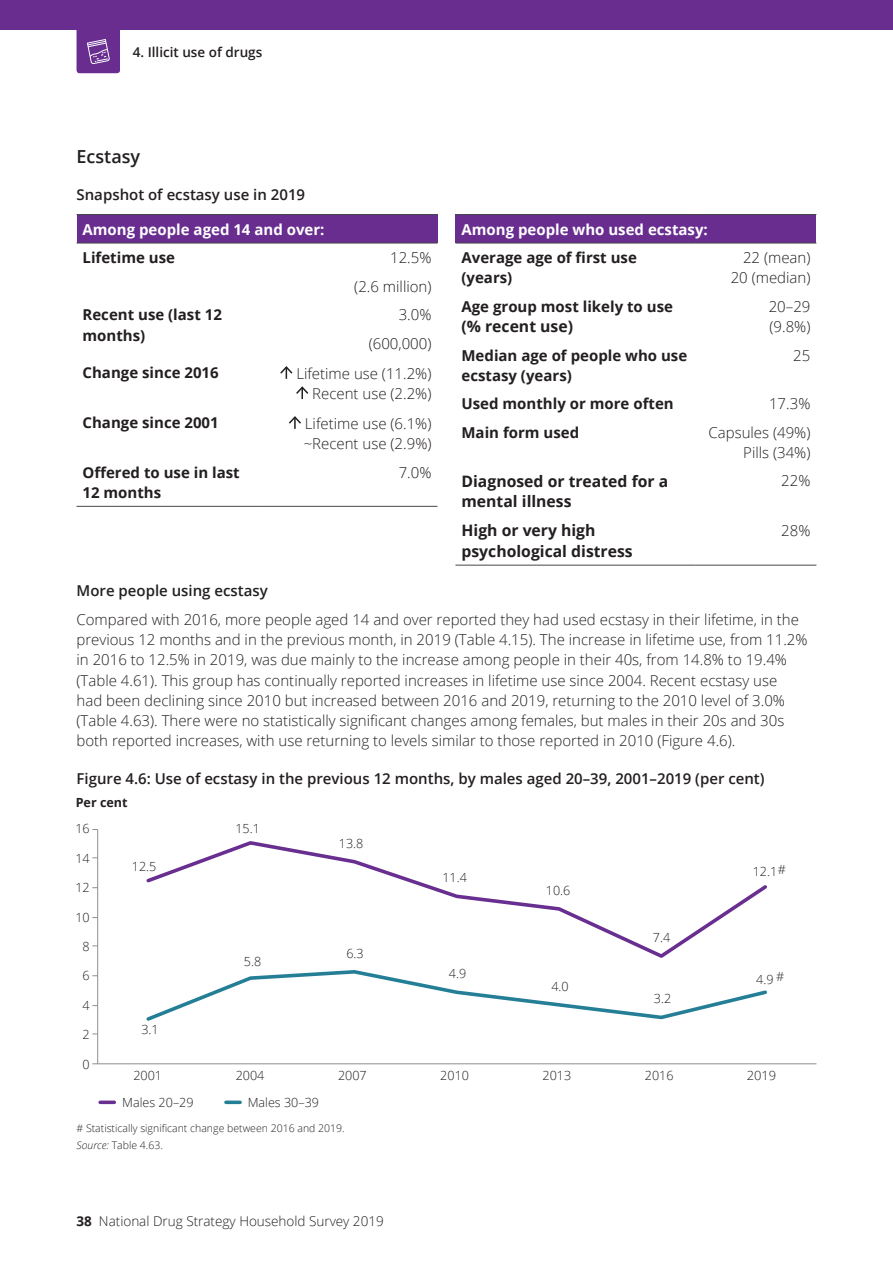
<style>
.page{position:relative;width:893px;height:1263px;background:#fff}
.page>*{position:absolute;margin:0;border:0;box-sizing:border-box;transform-origin:0 0}
.Heading_3{font:600 18px "Open Sans";color:#231f20}
.AIHW_body_text{font:700 15.75px/20.2px "Open Sans";color:#231f20}
.AIHW_body_text-2{font:300 15px/20.2px "Open Sans";color:#231f20;text-align:right}
.AIHW_body_text-3{font:700 15px/20.2px "Open Sans";color:#231f20}
.Table_Figure_Heading{font:600 15px "Open Sans";color:#231f20}
.Table_Header{font:700 15px "Open Sans";color:#fff}
.Heading_4{font:600 15px "Open Sans";color:#231f20}
.t1{font:300 13.5px "Open Sans";color:#231f20}
.t2{font:600 13.5px "Open Sans";color:#231f20}
.t3{font:300 12.6px "Open Sans";color:#231f20}
.t4{font:700 12.6px "Open Sans";color:#231f20}
.Source___footnotes{font:300 10.5px "Open Sans";color:#231f20}
.s1{font-style:italic}
.s2{font-weight:700}
</style>
<div class="page">
<div style="left:0;top:0;width:893px;height:30px;background:#682d8f"></div>
<svg style="left:77px;top:30px;width:43px;height:43px;background:#743e98"></svg>
<div style="left:77px;top:215px;width:360px;height:28px;background:#682d8f"></div>
<hr style="left:77px;top:214px;width:180px;height:1px;background:#44494b">
<hr style="left:257px;top:214px;width:180px;height:1px;background:#44494b">
<hr style="left:77px;top:243px;width:180px;height:1px;background:#44494b">
<hr style="left:257px;top:243px;width:180px;height:1px;background:#44494b">
<hr style="left:77px;top:506px;width:180px;height:1px;background:#44494b">
<hr style="left:257px;top:506px;width:180px;height:1px;background:#44494b">
<svg style="left:280px;top:366px;width:13px;height:13px"></svg>
<svg style="left:296px;top:386px;width:13px;height:13px"></svg>
<svg style="left:289px;top:416px;width:12px;height:13px"></svg>
<div style="left:455px;top:215px;width:361px;height:28px;background:#682d8f"></div>
<hr style="left:455px;top:214px;width:240px;height:1px;background:#44494b">
<hr style="left:695px;top:214px;width:121px;height:1px;background:#44494b">
<hr style="left:455px;top:243px;width:240px;height:1px;background:#44494b">
<hr style="left:695px;top:243px;width:121px;height:1px;background:#44494b">
<hr style="left:455px;top:565px;width:240px;height:1px;background:#44494b">
<hr style="left:695px;top:565px;width:121px;height:1px;background:#44494b">
<hr style="left:92px;top:1063px;width:724px;height:1px;background:#8f8d90">
<svg style="left:146px;top:841px;width:621px;height:117px"></svg>
<svg style="left:146px;top:970px;width:621px;height:51px"></svg>
<svg style="left:100px;top:1100px;width:14px;height:4px"></svg>
<svg style="left:226px;top:1100px;width:14px;height:4px"></svg>
<hr style="left:97px;top:829px;width:1px;height:235px;background:#8f8d90">
<p class="t2" style="left:133px;top:42px;width:131px">4. Illicit use of drugs</p>
<p class="Heading_3" style="left:77px;top:144px;width:65px">Ecstasy</p>
<p class="Table_Figure_Heading" style="left:77px;top:184px;width:230px">Snapshot of ecstasy use in 2019</p>
<p class="Table_Header" style="left:83px;top:218px;width:243px">Among people aged 14 and over:</p>
<p class="AIHW_body_text-3" style="left:83px;top:247px;width:94px">Lifetime use</p>
<p class="AIHW_body_text-2" style="left:390px;top:247px;width:43px">12.5%</p>
<p class="AIHW_body_text-2" style="left:354px;top:276px;width:79px">(2.6 million)</p>
<p class="AIHW_body_text-3" style="left:83px;top:304px;width:141px">Recent use (last 12 months)</p>
<p class="AIHW_body_text-2" style="left:399px;top:304px;width:34px">3.0%</p>
<p class="AIHW_body_text-2" style="left:369px;top:333px;width:64px">(600,000)</p>
<p class="AIHW_body_text-3" style="left:83px;top:362px;width:138px">Change since 2016</p>
<p class="AIHW_body_text-2" style="left:296px;top:363px;width:137px">Lifetime use (11.2%)<br>Recent use (2.2%)</p>
<p class="AIHW_body_text-3" style="left:83px;top:412px;width:138px">Change since 2001</p>
<p class="AIHW_body_text-2" style="left:304px;top:413px;width:129px;text-align:left">Lifetime use (6.1%) ~Recent use (2.9%)</p>
<p class="AIHW_body_text-3" style="left:83px;top:462px;width:159px">Offered to use in last<br>12 months</p>
<p class="AIHW_body_text-2" style="left:399px;top:462px;width:34px">7.0%</p>
<p class="Table_Header" style="left:461px;top:218px;width:248px">Among people who used ecstasy:</p>
<p class="AIHW_body_text-3" style="left:461px;top:247px;width:177px">Average age of first use (years)</p>
<p class="AIHW_body_text-2" style="left:731px;top:247px;width:81px">22 (mean)<br>20 (median)</p>
<p class="AIHW_body_text-3" style="left:461px;top:296px;width:213px">Age group most likely to use</p>
<p class="AIHW_body_text" style="left:461px;top:316px;width:113px">(% recent use)</p>
<p class="AIHW_body_text-2" style="left:769px;top:296px;width:43px;text-align:left">20–29 (9.8%)</p>
<p class="AIHW_body_text-3" style="left:461px;top:345px;width:227px">Median age of people who use ecstasy (years)</p>
<p class="AIHW_body_text-2" style="left:793px;top:345px;width:19px">25</p>
<p class="AIHW_body_text-3" style="left:461px;top:393px;width:214px">Used monthly or more often</p>
<p class="AIHW_body_text-2" style="left:769px;top:393px;width:43px">17.3%</p>
<p class="AIHW_body_text-3" style="left:461px;top:422px;width:119px">Main form used</p>
<p class="AIHW_body_text-2" style="left:708px;top:422px;width:103px">Capsules (49%)<br>Pills (34%)</p>
<p class="AIHW_body_text" style="left:461px;top:471px;width:208px">Diagnosed or treated for a mental illness</p>
<p class="AIHW_body_text-2" style="left:781px;top:470px;width:31px">22%</p>
<p class="AIHW_body_text" style="left:461px;top:520px;width:173px">High or very high psychological distress</p>
<p class="AIHW_body_text-2" style="left:781px;top:520px;width:31px">28%</p>
<p class="Heading_4" style="left:77px;top:580px;width:193px">More people using ecstasy</p>
<p class="AIHW_body_text-2" style="left:77px;top:609px;width:733px;text-align:left">Compared with 2016, more people aged 14 and over reported they had used ecstasy in their lifetime, in the previous 12 months and in the previous month, in 2019 (Table 4.15). The increase in lifetime use, from 11.2% in 2016 to 12.5% in 2019, was due mainly to the increase among people in their 40s, from 14.8% to 19.4% (Table 4.61). This group has continually reported increases in lifetime use since 2004. Recent ecstasy use<br>had been declining since 2010 but increased between 2016 and 2019, returning to the 2010 level of 3.0% (Table 4.63). There were no statistically significant changes among females, but males in their 20s and 30s both reported increases, with use returning to levels similar to those reported in 2010 (Figure 4.6).</p>
<p class="Table_Figure_Heading" style="left:77px;top:768px;width:690px">Figure 4.6: Use of ecstasy in the previous 12 months, by males aged 20–39, 2001–2019 (per cent)</p>
<p class="t4" style="left:76px;top:794px;width:53px">Per cent</p>
<p class="t3" style="left:75px;top:820px;width:16px">16</p>
<p class="t3" style="left:75px;top:850px;width:16px">14</p>
<p class="t3" style="left:75px;top:878px;width:16px">12</p>
<p class="t3" style="left:75px;top:908px;width:16px">10</p>
<p class="t3" style="left:83px;top:938px;width:9px">8</p>
<p class="t3" style="left:83px;top:966px;width:9px">6</p>
<p class="t3" style="left:83px;top:996px;width:9px">4</p>
<p class="t3" style="left:83px;top:1026px;width:9px">2</p>
<p class="t3" style="left:132px;top:857px;width:26px">12.5</p>
<p class="t3" style="left:141px;top:1021px;width:19px">3.1</p>
<p class="t3" style="left:235px;top:820px;width:26px">15.1</p>
<p class="t3" style="left:244px;top:952px;width:19px">5.8</p>
<p class="t3" style="left:339px;top:834px;width:26px">13.8</p>
<p class="t3" style="left:346px;top:944px;width:19px">6.3</p>
<p class="t3" style="left:442px;top:869px;width:26px">11.4</p>
<p class="t3" style="left:449px;top:965px;width:19px">4.9</p>
<p class="t3" style="left:546px;top:881px;width:26px">10.6</p>
<p class="t3" style="left:551px;top:977px;width:19px">4.0</p>
<p class="t3" style="left:653px;top:929px;width:19px">7.4</p>
<p class="t3" style="left:654px;top:990px;width:19px">3.2</p>
<p class="t3" style="left:778px;top:861px;width:10px">#</p>
<p class="t3" style="left:753px;top:863px;width:26px">12.1</p>
<p class="t3" style="left:776px;top:968px;width:10px">#</p>
<p class="t3" style="left:756px;top:970px;width:19px">4.9</p>
<p class="t3" style="left:83px;top:1056px;width:9px">0</p>
<p class="t3" style="left:133px;top:1067px;width:30px">2001</p>
<p class="t3" style="left:236px;top:1067px;width:30px">2004</p>
<p class="t3" style="left:338px;top:1067px;width:30px">2007</p>
<p class="t3" style="left:440px;top:1067px;width:30px">2010</p>
<p class="t3" style="left:543px;top:1067px;width:30px">2013</p>
<p class="t3" style="left:645px;top:1067px;width:30px">2016</p>
<p class="t3" style="left:747px;top:1067px;width:31px">2019</p>
<p class="t3" style="left:122px;top:1094px;width:73px">Males 20–29</p>
<p class="t3" style="left:248px;top:1094px;width:73px">Males 30–39</p>
<p class="Source___footnotes" style="left:77px;top:1120px;width:270px"># Statistically significant change between 2016 and 2019.</p>
<p class="Source___footnotes" style="left:77px;top:1138px;width:88px"><span class="s1">Source:</span> Table 4.63.</p>
<p class="t1" style="left:77px;top:1211px;width:309px"><span class="s2">38</span> National Drug Strategy Household Survey 2019</p>
</div>
